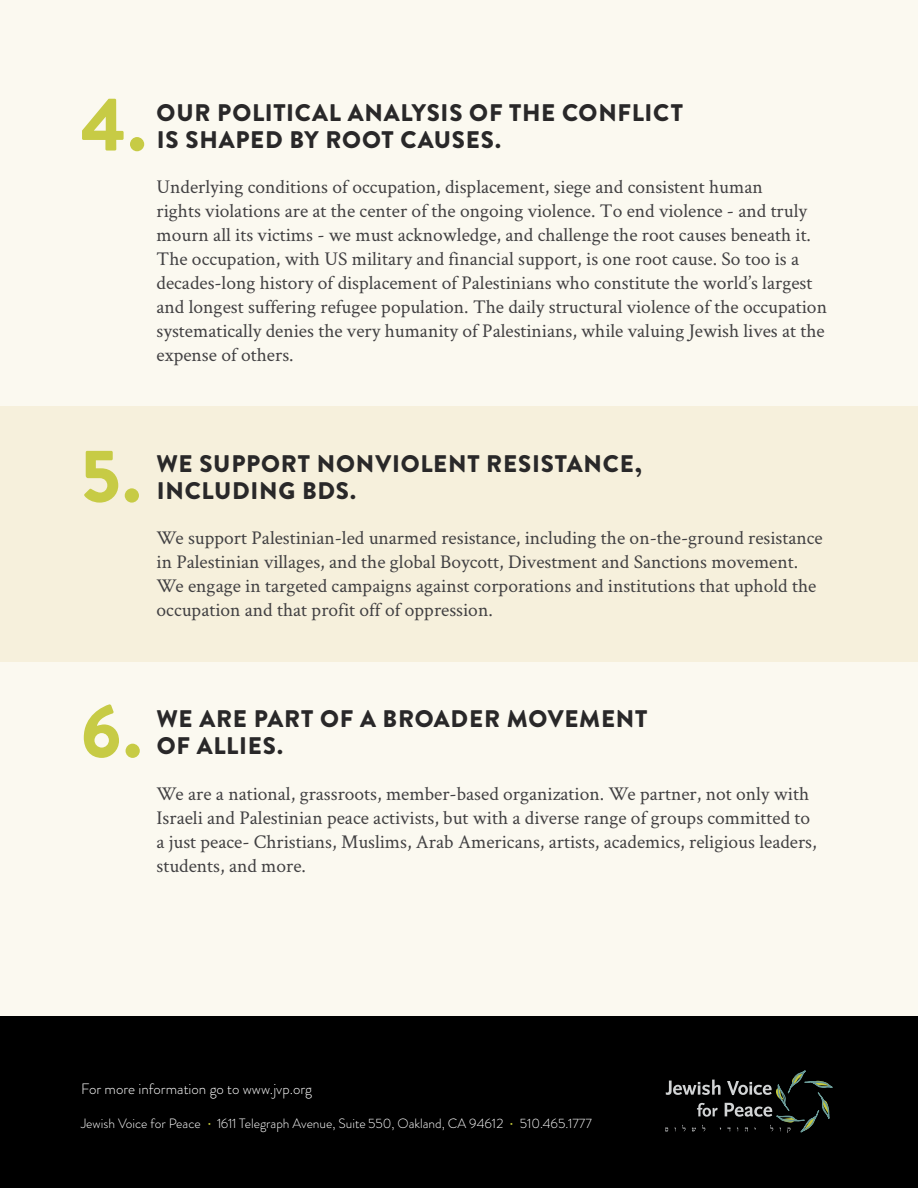
<style>
.page{position:relative;width:918px;height:1188px;background:#fff}
.page>*{position:absolute;margin:0;border:0;box-sizing:border-box;transform-origin:0 0}
.t1{font:900 75px "Brandon Grotesque";color:#c7cb45}
.t2{font:900 24px/27px "Brandon Grotesque";letter-spacing:.035em;color:#292829}
.t3{font:19.5px/24px "Crimson Text";color:#414042}
.t4{font:300 15px "Brandon Grotesque";color:#fff}
.t5{font:300 13.5px "Brandon Grotesque";color:#fff}
.s1{color:#c5c93b}
</style>
<div class="page">
<div style="left:0;top:0;width:918px;height:406px;background:#fbf9f0"></div>
<div style="left:0;top:603px;width:918px;height:456px;background:#fbf9f0"></div>
<div style="left:0;top:1016px;width:918px;height:172px;background:#000"></div>
<svg style="left:665px;top:1070px;width:168px;height:63px"></svg>
<div style="left:0;top:406px;width:918px;height:256px;background:#f6f0dc"></div>
<h1 class="t1" style="left:81px;top:72px;width:67px">4.</h1>
<p class="t2" style="left:157px;top:99px;width:528px;text-indent:-9px">OUR POLITICAL ANALYSIS OF THE CONFLICT<br>IS SHAPED BY ROOT CAUSES.</p>
<p class="t3" style="left:157px;top:174px;width:672px">Underlying conditions of occupation, displacement, siege and consistent human<br>rights violations are at the center of the ongoing violence. To end violence - and truly mourn all its victims - we must acknowledge, and challenge the root causes beneath it.<br>The occupation, with US military and financial support, is one root cause. So too is a decades-long history of displacement of Palestinians who constitute the world’s largest and longest suffering refugee population. The daily structural violence of the occupation systematically denies the very humanity of Palestinians, while valuing Jewish lives at the expense of others.</p>
<h1 class="t1" style="left:81px;top:423px;width:61px">5.</h1>
<p class="t2" style="left:157px;top:450px;width:487px">WE SUPPORT NONVIOLENT RESISTANCE,<br>INCLUDING BDS</p>
<p class="t2" style="left:350px;top:477px;width:7px">.</p>
<p class="t3" style="left:157px;top:526px;width:668px">We support Palestinian-led unarmed resistance, including the on-the-ground resistance in Palestinian villages, and the global Boycott, Divestment and Sanctions movement.<br>We engage in targeted campaigns against corporations and institutions that uphold the occupation and that profit off of oppression.</p>
<h1 class="t1" style="left:81px;top:678px;width:62px">6.</h1>
<p class="t2" style="left:157px;top:706px;width:492px">WE ARE PART OF A BROADER MOVEMENT<br>OF ALLIES.</p>
<p class="t3" style="left:157px;top:781px;width:662px">We are a national, grassroots, member-based organization. We partner, not only with Israeli and Palestinian peace activists, but with a diverse range of groups committed to a just peace- Christians, Muslims, Arab Americans, artists, academics, religious leaders, students, and more.</p>
<p class="t4" style="left:81px;top:1079px;width:233px">For more information go to www.jvp.org</p>
<p class="t5" style="left:81px;top:1114px;width:512px">Jewish Voice for Peace <span class="s1">•</span> 1611 Telegraph Avenue, Suite 550, Oakland, CA 94612 <span class="s1">•</span> 510.465.1777</p>
</div>
